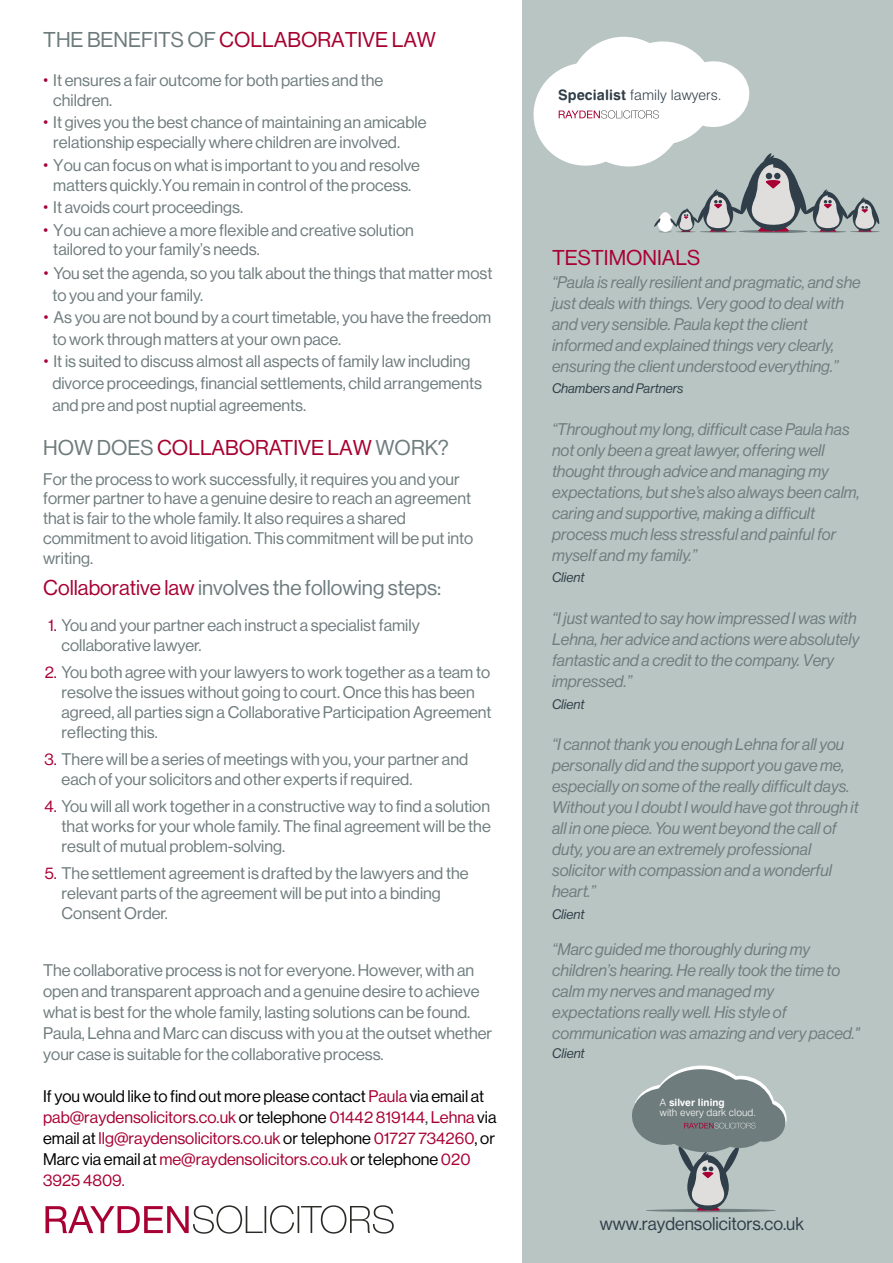
<style>
.page{position:relative;width:893px;height:1263px;background:#fff}
.page>*{position:absolute;margin:0;border:0;box-sizing:border-box;transform-origin:0 0}
.t1{font:21px "N Haas Grotesk DS Pro 55 Rg";color:#a7002f}
.t2{font:21px "N Haas Grotesk DS Pro 55 Rg";color:#6f7c7d}
.t3{font:21px "N Haas Grotesk DS Pro 55 Rg";color:#a90034}
.t4{font:18px "N Haas Grotesk DS Pro 55 Rg";color:#303e49}
.t5{font:16.5px/19.8px "N Haas Grotesk DS Pro 55 Rg";color:#6f7c7d}
.t6{font:16.5px/21px "N Haas Grotesk DS Pro 56 It";color:#6f7c7d}
.t7{font:16.5px/21px "N Haas Grotesk DS Pro 55 Rg";color:#a90034}
.t8{font:300 14.4px "Swiss 721 BT";letter-spacing:.005em;color:#303e49}
.t9{font:13.5px "N Haas Grotesk DS Pro 56 It";color:#303e49}
.t10{font:300 10.2px "Swiss 721 BT";letter-spacing:.005em;color:#fff}
.t11{font:10.2px "Swiss 721 BT Bold Rounded";letter-spacing:.005em;color:#fff}
.s1{color:#6e7b7c}
.s2{font-family:"Helvetica Neue";color:#a90034}
.s3{color:#6f7c7d}
.s4{color:#a90034}
.s5{color:#000}
.s6{color:#303e49}
.s7{font-family:"Swiss 721 BT Bold Rounded";font-weight:400}
.s8{font-family:"Swiss 721 BT";font-weight:300}
</style>
<div class="page">
<div style="left:523px;top:0;width:370px;height:1263px;background:#b9c5c3"></div>
<svg style="left:46px;top:1205px;width:348px;height:29px"></svg>
<svg style="left:632px;top:1065px;width:155px;height:147px"></svg>
<svg style="left:533px;top:36px;width:347px;height:197px"></svg>
<p class="t1" style="left:43px;top:27px;width:394px"><span class="s1">THE BENEFITS OF</span> COLLABORATIVE LAW</p>
<p class="t5" style="left:53px;top:71px;width:331px;text-indent:-10px"><span class="s2">•</span> It ensures a fair outcome for both parties and the children.</p>
<p class="t5" style="left:53px;top:113px;width:375px;text-indent:-10px"><span class="s2">•</span> It gives you the best chance of maintaining an amicable relationship especially where children are involved.</p>
<p class="t5" style="left:43px;top:155px;width:379px;text-align:center"><span class="s2">•</span> You can focus on what is important to you and resolve matters quickly.You remain in control of the process.</p>
<p class="t5" style="left:43px;top:197px;width:202px"><span class="s2">•</span> It avoids court proceedings.</p>
<p class="t5" style="left:53px;top:220px;width:362px;text-indent:-10px"><span class="s2">•</span> You can achieve a more flexible and creative solution tailored to your family’s needs.</p>
<p class="t5" style="left:52px;top:263px;width:442px;line-height:21.5px;text-indent:-9px"><span class="s2">•</span> You set the agenda, so you talk about the things that matter most to you and your family.</p>
<p class="t5" style="left:52px;top:307px;width:440px;line-height:21.5px;text-indent:-9px"><span class="s2">•</span> As you are not bound by a court timetable, you have the freedom to work through matters at your own pace.</p>
<p class="t5" style="left:52px;top:350px;width:431px;line-height:22px;text-indent:-9px"><span class="s2">•</span> It is suited to discuss almost all aspects of family law including divorce proceedings, financial settlements, child arrangements and pre and post nuptial agreements.</p>
<p class="t1" style="left:43px;top:436px;width:407px"><span class="s3">HOW DOES</span> COLLABORATIVE LAW <span class="s3">WORK?</span></p>
<p class="t5" style="left:43px;top:469px;width:432px">For the process to work successfully, it requires you and your former partner to have a genuine desire to reach an agreement that is fair to the whole family. It also requires a shared commitment to avoid litigation. This commitment will be put into writing.</p>
<p class="t2" style="left:43px;top:575px;width:399px"><span class="s4">Collaborative law</span> involves the following steps:</p>
<p class="t5" style="left:62px;top:616px;width:360px;text-indent:-13px"><span class="s4">1.</span> You and your partner each instruct a specialist family collaborative lawyer.</p>
<p class="t5" style="left:62px;top:663px;width:432px;text-indent:-17px"><span class="s4">2.</span> You both agree with your lawyers to work together as a team to resolve the issues without going to court. Once this has been agreed, all parties sign a Collaborative Participation Agreement reflecting this.</p>
<p class="t5" style="left:62px;top:750px;width:408px;text-indent:-17px"><span class="s4">3.</span> There will be a series of meetings with you, your partner and each of your solicitors and other experts if required.</p>
<p class="t5" style="left:62px;top:797px;width:431px;text-align:justify;text-indent:-17px"><span class="s4">4.</span> You will all work together in a constructive way to find a solution that works for your whole family. The final agreement will be the result of mutual problem-solving.</p>
<p class="t5" style="left:62px;top:864px;width:408px;text-indent:-17px"><span class="s4">5.</span> The settlement agreement is drafted by the lawyers and the relevant parts of the agreement will be put into a binding<br>Consent Order.</p>
<p class="t5" style="left:43px;top:960px;width:451px;line-height:21px">The collaborative process is not for everyone. However, with an open and transparent approach and a genuine desire to achieve what is best for the whole family, lasting solutions can be found.<br>Paula, Lehna and Marc can discuss with you at the outset whether your case is suitable for the collaborative process.</p>
<p class="t7" style="left:43px;top:1086px;width:455px"><span class="s5">If you would like to find out more please contact</span> Paula <span class="s5">via email at </span>pab@raydensolicitors.co.uk <span class="s5">or telephone</span> 01442 819144<span class="s6">,</span> Lehna <span class="s5">via email at</span> llg@raydensolicitors.co.uk <span class="s5">or telephone</span> 01727 734260<span class="s5">, or Marc via email at</span> me@raydensolicitors.co.uk <span class="s5">or telephone</span> 020<br>3925 4809.</p>
<p class="t8" style="left:558px;top:86px;width:165px"><span class="s7">Specialist</span> family lawyers.</p>
<p class="t3" style="left:552px;top:246px;width:150px">TESTIMONIALS</p>
<p class="t6" style="left:552px;top:272px;width:310px">“Paula is really resilient and pragmatic, and she just deals with things. Very good to deal with and very sensible. Paula kept the client informed and explained things very clearly, ensuring the client understood everything.”</p>
<p class="t9" style="left:552px;top:381px;width:133px">Chambers and Partners</p>
<p class="t6" style="left:552px;top:419px;width:309px">“Throughout my long, difficult case Paula has not only been a great lawyer, offering well thought through advice and managing my expectations, but she’s also always been calm, caring and supportive, making a difficult process much less stressful and painful for myself and my family.”</p>
<p class="t9" style="left:552px;top:570px;width:34px">Client</p>
<p class="t6" style="left:552px;top:608px;width:309px">“I just wanted to say how impressed I was with Lehna, her advice and actions were absolutely fantastic and a credit to the company. Very impressed.”</p>
<p class="t9" style="left:552px;top:696px;width:34px">Client</p>
<p class="t6" style="left:552px;top:734px;width:308px">“I cannot thank you enough Lehna for all you personally did and the support you gave me, especially on some of the really difficult days.<br>Without you I doubt I would have got through it all in one piece. You went beyond the call of duty, you are an extremely professional solicitor with compassion and a wonderful heart.”</p>
<p class="t9" style="left:552px;top:906px;width:34px">Client</p>
<p class="t6" style="left:552px;top:939px;width:309px">“Marc guided me thoroughly during my children’s hearing. He really took the time to calm my nerves and managed my expectations really well. His style of communication was amazing and very paced."</p>
<p class="t9" style="left:552px;top:1045px;width:34px">Client</p>
<p class="t11" style="left:660px;top:1095px;width:66px"><span class="s8">A</span> silver lining</p>
<p class="t10" style="left:660px;top:1106px;width:98px">with every dark cloud.</p>
<p class="t4" style="left:600px;top:1213px;width:206px">www.raydensolicitors.co.uk</p>
</div>
